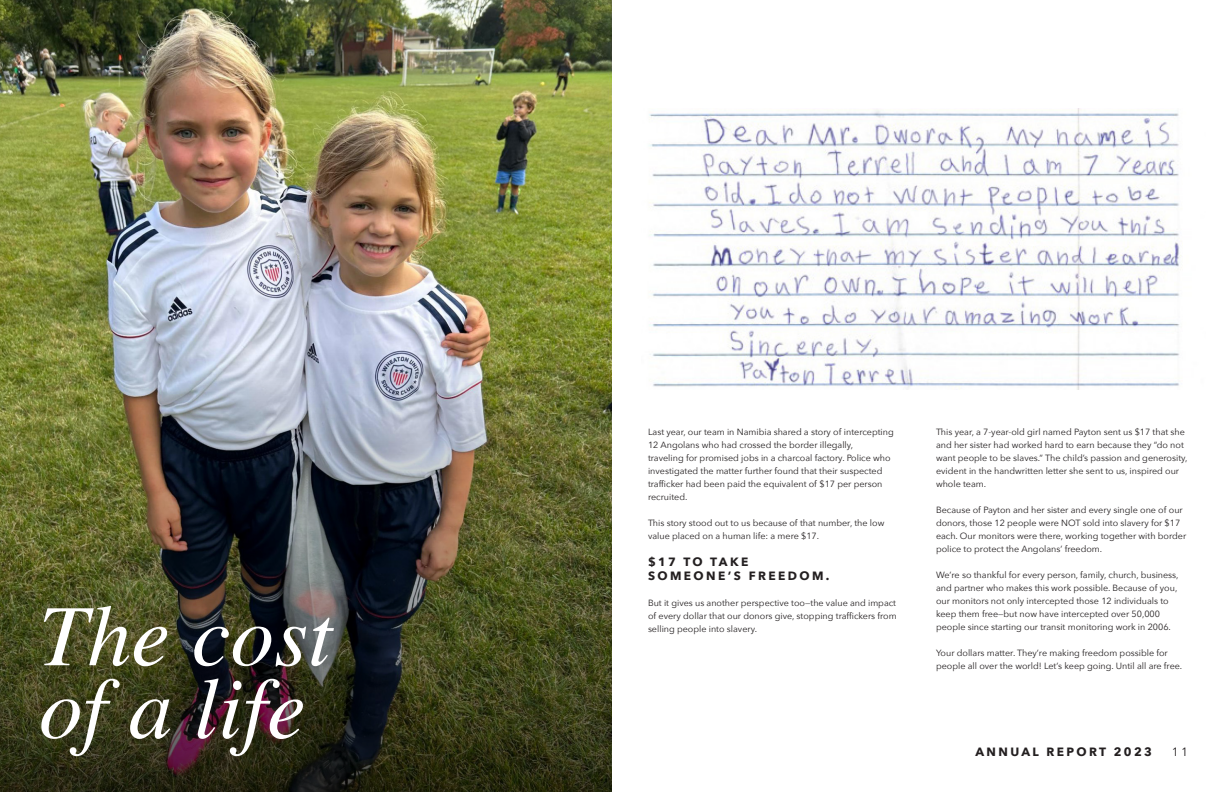
<style>
.page{position:relative;width:1224px;height:792px;background:#fff}
.page>*{position:absolute;margin:0;border:0;box-sizing:border-box;transform-origin:0 0}
.t1{font:italic 87.3px "Times";color:#fff}
.Paragraph_Header{font:700 12px "Avenir Next";letter-spacing:.2em;color:#231f20}
.t2{font:12px "Avenir Next";color:#231f20}
.Body{font:9px/13px "Avenir Next";color:#231f20}
</style>
<div class="page">
<img style="left:0;top:0;width:612px;height:351px">
<img style="left:0;top:351px;width:612px;height:441px">
<img style="left:649px;top:108px;width:532px;height:282px">
<p class="t1" style="left:39px;top:560px;width:295px">The cost</p>
<p class="t1" style="left:39px;top:633px;width:268px">of a life</p>
<p class="Body" style="left:648px;top:425px;width:247px">Last year, our team in Namibia shared a story of intercepting 12 Angolans who had crossed the border illegally,<br>traveling for promised jobs in a charcoal factory. Police who investigated the matter further found that their suspected trafficker had been paid the equivalent of $17 per person recruited.</p>
<p class="Body" style="left:648px;top:516px;width:238px">This story stood out to us because of that number, the low value placed on a human life: a mere $17.</p>
<p class="Paragraph_Header" style="left:648px;top:552px;width:102px">$17 TO TAKE</p>
<p class="Paragraph_Header" style="left:648px;top:566px;width:183px">SOMEONE’S FREEDOM.</p>
<p class="Body" style="left:648px;top:596px;width:250px;text-align:justify">But it gives us another perspective too—the value and impact of every dollar that our donors give, stopping traffickers from selling people into slavery.</p>
<p class="Body" style="left:936px;top:425px;width:253px">This year, a 7-year-old girl named Payton sent us $17 that she and her sister had worked hard to earn because they “do not want people to be slaves.” The child’s passion and generosity, evident in the handwritten letter she sent to us, inspired our whole team.</p>
<p class="Body" style="left:936px;top:503px;width:252px">Because of Payton and her sister and every single one of our donors, those 12 people were NOT sold into slavery for $17 each. Our monitors were there, working together with border police to protect the Angolans’ freedom.</p>
<p class="Body" style="left:936px;top:568px;width:244px">We’re so thankful for every person, family, church, business, and partner who makes this work possible. Because of you, our monitors not only intercepted those 12 individuals to keep them free—but now have intercepted over 50,000 people since starting our transit monitoring work in 2006.</p>
<p class="Body" style="left:936px;top:646px;width:233px">Your dollars matter. They’re making freedom possible for</p>
<p class="Body" style="left:936px;top:659px;width:248px">people all over the world! Let’s keep going. Until all are free.</p>
<h2 class="Paragraph_Header" style="left:975px;top:741px;width:178px">ANNUAL REPORT 2023</h2>
<h2 class="t2" style="left:1172px;top:742px;width:18px">11</h2>
</div>
